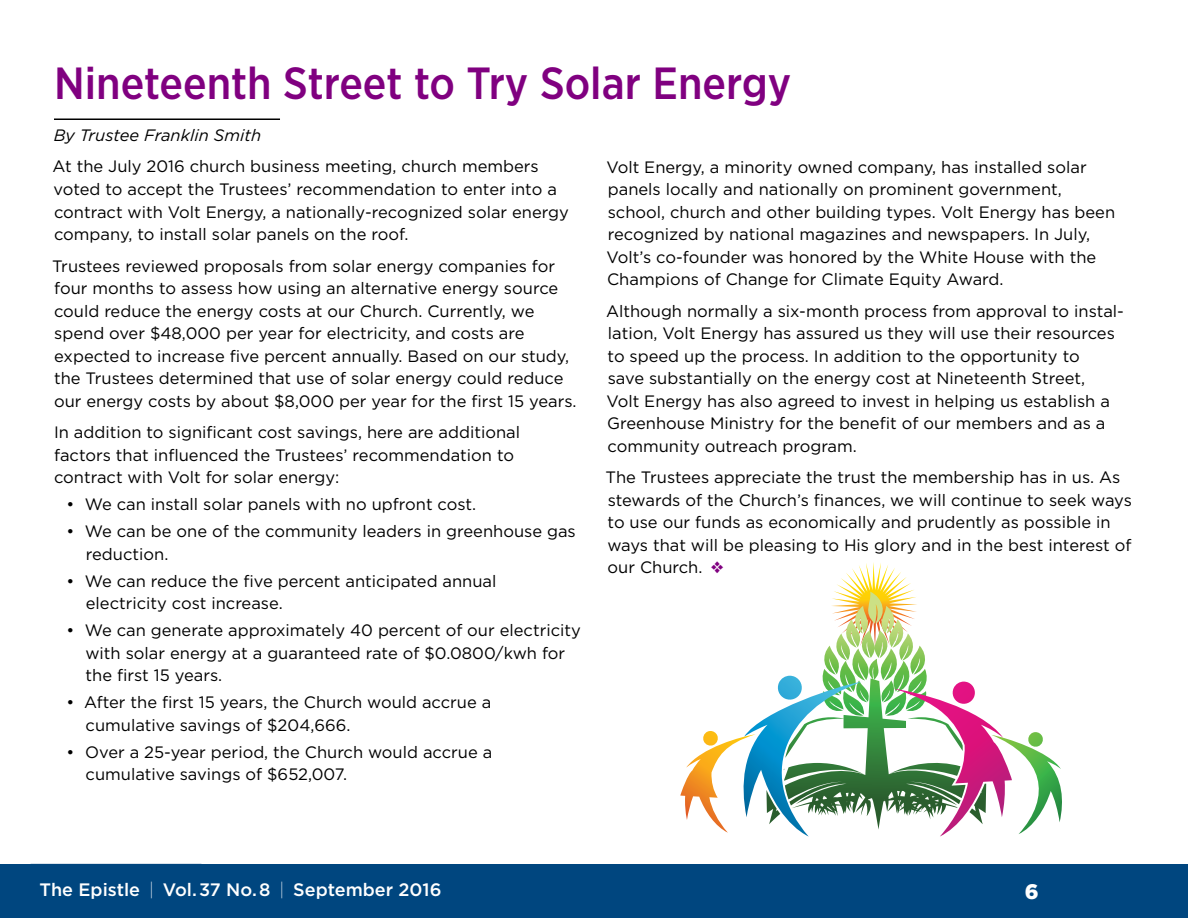
<style>
.page{position:relative;width:1188px;height:918px;background:#fff}
.page>*{position:absolute;margin:0;border:0;box-sizing:border-box;transform-origin:0 0}
.t1{font:500 45px "Gotham Narrow";color:#800080}
.t2{font:900 21px "Gotham";color:#fff}
.t3{font:500 18px "Gotham";color:#fff}
.t4{font:16.5px/22.5px "Gotham";color:#000}
.t5{font:italic 16.5px "Gotham";color:#000}
.s1{color:#800080}
.s2{font-weight:200}
</style>
<div class="page">
<div style="left:0;top:864px;width:1188px;height:54px;background:#00467f"></div>
<hr style="left:54px;top:118px;width:226px;height:2px;background:#000">
<svg style="left:680px;top:562px;width:382px;height:275px"></svg>
<h1 class="t1" style="left:54px;top:55px;width:739px">Nineteenth Street to Try Solar Energy</h1>
<p class="t5" style="left:54px;top:126px;width:209px">By Trustee Franklin Smith</p>
<p class="t4" style="left:53px;top:155px;width:518px">At the July 2016 church business meeting, church members voted to accept the Trustees’ recommendation to enter into a contract with Volt Energy, a nationally-recognized solar energy company, to install solar panels on the roof.</p>
<p class="t4" style="left:52px;top:254px;width:526px">Trustees reviewed proposals from solar energy companies for four months to assess how using an alternative energy source could reduce the energy costs at our Church. Currently, we spend over $48,000 per year for electricity, and costs are expected to increase five percent annually. Based on our study, the Trustees determined that use of solar energy could reduce our energy costs by about $8,000 per year for the first 15 years.</p>
<p class="t4" style="left:54px;top:421px;width:468px">In addition to significant cost savings, here are additional factors that influenced the Trustees’ recommendation to contract with Volt for solar energy:</p>
<p class="t4" style="left:67px;top:493px;width:411px">• We can install solar panels with no upfront cost.</p>
<p class="t4" style="left:86px;top:520px;width:491px;text-indent:-19px">• We can be one of the community leaders in greenhouse gas reduction.</p>
<p class="t4" style="left:86px;top:569px;width:412px;text-indent:-19px">• We can reduce the five percent anticipated annual electricity cost increase.</p>
<p class="t4" style="left:85px;top:619px;width:497px;text-indent:-19px">• We can generate approximately 40 percent of our electricity with solar energy at a guaranteed rate of $0.0800/kwh for the first 15 years.</p>
<p class="t4" style="left:86px;top:691px;width:407px;text-indent:-19px">• After the first 15 years, the Church would accrue a cumulative savings of $204,666.</p>
<p class="t4" style="left:86px;top:740px;width:408px;text-indent:-19px">• Over a 25-year period, the Church would accrue a cumulative savings of $652,007.</p>
<p class="t4" style="left:606px;top:155px;width:510px">Volt Energy, a minority owned company, has installed solar panels locally and nationally on prominent government, school, church and other building types. Volt Energy has been recognized by national magazines and newspapers. In July, Volt’s co-founder was honored by the White House with the Champions of Change for Climate Equity Award.</p>
<p class="t4" style="left:606px;top:299px;width:520px">Although normally a six-month process from approval to instal&shy;lation, Volt Energy has assured us they will use their resources to speed up the process. In addition to the opportunity to<br>save substantially on the energy cost at Nineteenth Street,<br>Volt Energy has also agreed to invest in helping us establish a Greenhouse Ministry for the benefit of our members and as a community outreach program.</p>
<p class="t4" style="left:606px;top:466px;width:528px">The Trustees appreciate the trust the membership has in us. As stewards of the Church’s finances, we will continue to seek ways to use our funds as economically and prudently as possible in ways that will be pleasing to His glory and in the best interest of our Church. <span class="s1">❖</span></p>
<p class="t3" style="left:40px;top:879px;width:403px">The Epistle <span class="s2">|</span> Vol.37 No.8 <span class="s2">|</span> September 2016</p>
<p class="t2" style="left:1025px;top:880px;width:15px">6</p>
</div>
